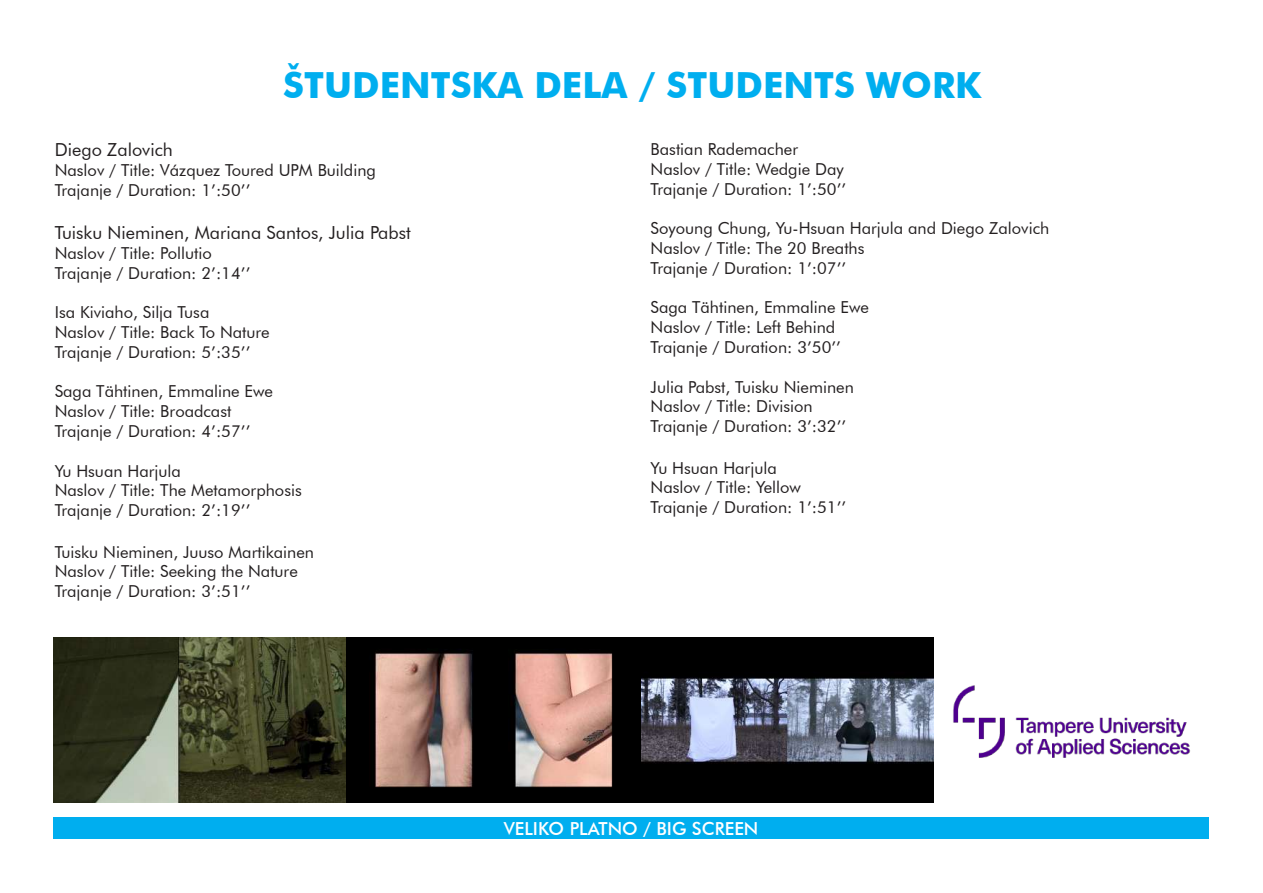
<style>
.page{position:relative;width:1263px;height:893px;background:#fff}
.page>*{position:absolute;margin:0;border:0;box-sizing:border-box;transform-origin:0 0}
.t1{font:700 36px "Futura BT";color:#00aeef}
.t2{font:18px "Futura BT";color:#231f20}
.t3{font:500 18px "Futura BT";color:#fff}
.t4{font:16.5px/19.8px "Futura BT";color:#231f20}
</style>
<div class="page">
<div style="left:53px;top:818px;width:1156px;height:21px;background:#00aeef"></div>
<img style="left:53px;top:637px;width:881px;height:165px">
<img style="left:953px;top:685px;width:237px;height:73px">
<h1 class="t1" style="left:283px;top:63px;width:699px">ŠTUDENTSKA DELA / STUDENTS WORK</h1>
<p class="t2" style="left:55px;top:139px;width:120px">Diego Zalovich</p>
<p class="t4" style="left:55px;top:160px;width:323px">Naslov / Title: Vázquez Toured UPM Building<br>Trajanje / Duration: 1’:50’’</p>
<p class="t2" style="left:55px;top:222px;width:357px">Tuisku Nieminen, Mariana Santos, Julia Pabst</p>
<p class="t4" style="left:55px;top:243px;width:197px">Naslov / Title: Pollutio<br>Trajanje / Duration: 2’:14’’</p>
<p class="t4" style="left:55px;top:302px;width:217px">Isa Kiviaho, Silja Tusa<br>Naslov / Title: Back To Nature<br>Trajanje / Duration: 5’:35’’</p>
<p class="t4" style="left:55px;top:381px;width:220px">Saga Tähtinen, Emmaline Ewe<br>Naslov / Title: Broadcast<br>Trajanje / Duration: 4’:57’’</p>
<p class="t4" style="left:55px;top:461px;width:249px">Yu Hsuan Harjula<br>Naslov / Title: The Metamorphosis<br>Trajanje / Duration: 2’:19’’</p>
<p class="t4" style="left:55px;top:542px;width:261px">Tuisku Nieminen, Juuso Martikainen<br>Naslov / Title: Seeking the Nature<br>Trajanje / Duration: 3’:51’’</p>
<p class="t4" style="left:651px;top:139px;width:197px">Bastian Rademacher<br>Naslov / Title: Wedgie Day<br>Trajanje / Duration: 1’:50’’</p>
<p class="t4" style="left:651px;top:218px;width:400px">Soyoung Chung, Yu-Hsuan Harjula and Diego Zalovich<br>Naslov / Title: The 20 Breaths<br>Trajanje / Duration: 1’:07’’</p>
<p class="t4" style="left:651px;top:297px;width:220px">Saga Tähtinen, Emmaline Ewe<br>Naslov / Title: Left Behind<br>Trajanje / Duration: 3’50’’</p>
<p class="t4" style="left:651px;top:377px;width:205px">Julia Pabst, Tuisku Nieminen<br>Naslov / Title: Division<br>Trajanje / Duration: 3’:32’’</p>
<p class="t4" style="left:651px;top:458px;width:197px">Yu Hsuan Harjula<br>Naslov / Title: Yellow<br>Trajanje / Duration: 1’:51’’</p>
<p class="t3" style="left:504px;top:818px;width:256px">VELIKO PLATNO / BIG SCREEN</p>
</div>
